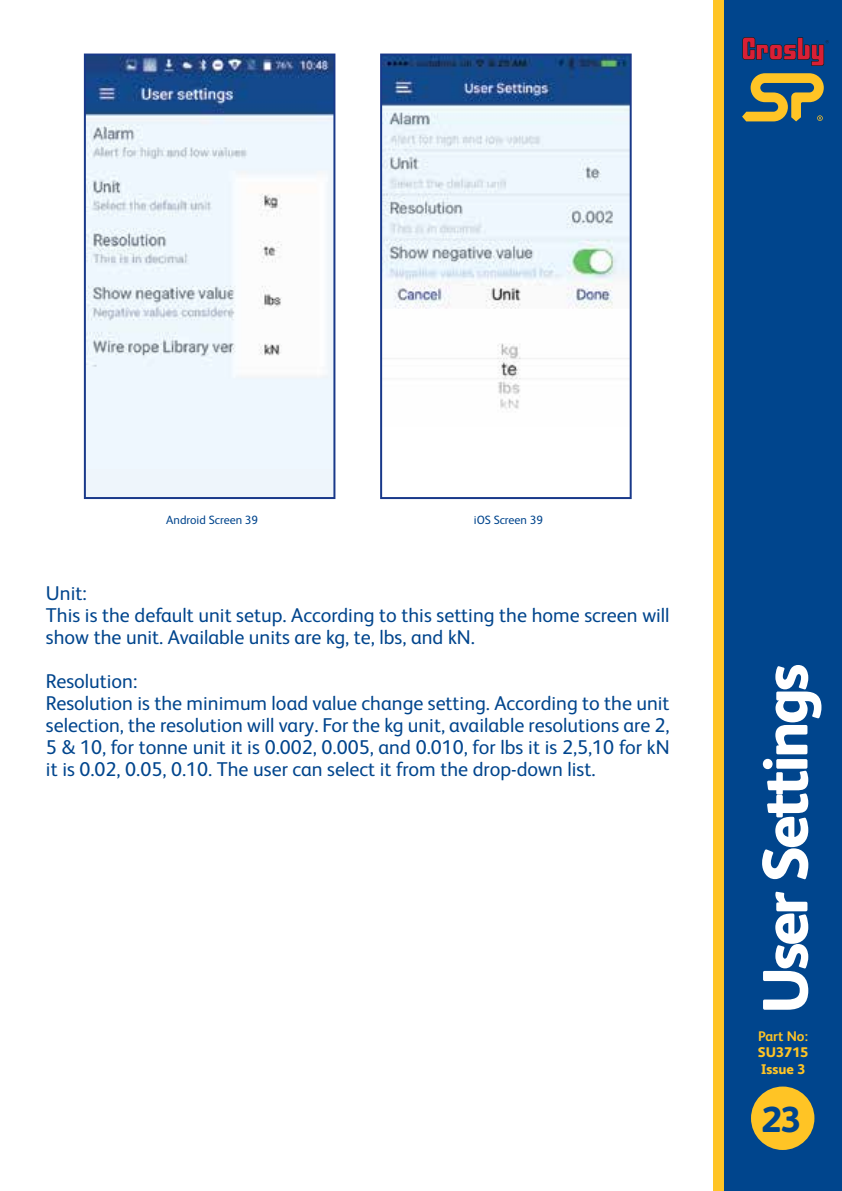
<style>
.page{position:relative;width:842px;height:1191px;background:#fff}
.page>*{position:absolute;margin:0;border:0;box-sizing:border-box;transform-origin:0 0}
.t1{font:800 64px "FS Albert";letter-spacing:-.05em;color:#fff}
.t2{font:800 36px "FS Albert";color:#00458d}
.t3{font:20px/22px "FS Albert";color:#00458d}
.t4{font:800 14px/16.8px "FS Albert";color:#ffc425}
.t5{font:700 14px "FS Albert";color:#ffc425}
.t6{font:12px "FS Albert";color:#00458d}
</style>
<div class="page">
<div style="left:723px;top:0;width:119px;height:1191px;background:#00458d"></div>
<div style="left:713px;top:0;width:10px;height:1191px;background:#ffc425"></div>
<div style="left:751px;top:1086px;width:63px;height:64px;background:#ffc425;border-radius:50%"></div>
<svg style="left:380px;top:54px;width:252px;height:445px"></svg>
<svg style="left:84px;top:54px;width:251px;height:445px;fill:#eef7fc"></svg>
<svg style="left:742px;top:73px;width:82px;height:48px"></svg>
<svg style="left:742px;top:37px;width:87px;height:29px"></svg>
<p class="t6" style="left:166px;top:513px;width:93px">Android Screen 39</p>
<p class="t6" style="left:474px;top:513px;width:71px">iOS Screen 39</p>
<p class="t3" style="left:46px;top:582px;width:625px">Unit:<br>This is the default unit setup. According to this setting the home screen will show the unit. Available units are kg, te, lbs, and kN.</p>
<p class="t3" style="left:46px;top:670px;width:625px">Resolution:<br>Resolution is the minimum load value change setting. According to the unit selection, the resolution will vary. For the kg unit, available resolutions are 2, 5 &amp; 10, for tonne unit it is 0.002, 0.005, and 0.010, for lbs it is 2,5,10 for kN it is 0.02, 0.05, 0.10. The user can select it from the drop-down list.</p>
<h1 class="t1" style="left:748px;top:1014px;width:352px;rotate:-90deg">User Settings</h1>
<p class="t5" style="left:758px;top:1027px;width:51px">Part No:</p>
<p class="t4" style="left:758px;top:1044px;width:52px">SU3715<br>Issue 3</p>
<h2 class="t2" style="left:761px;top:1098px;width:42px">23</h2>
</div>
